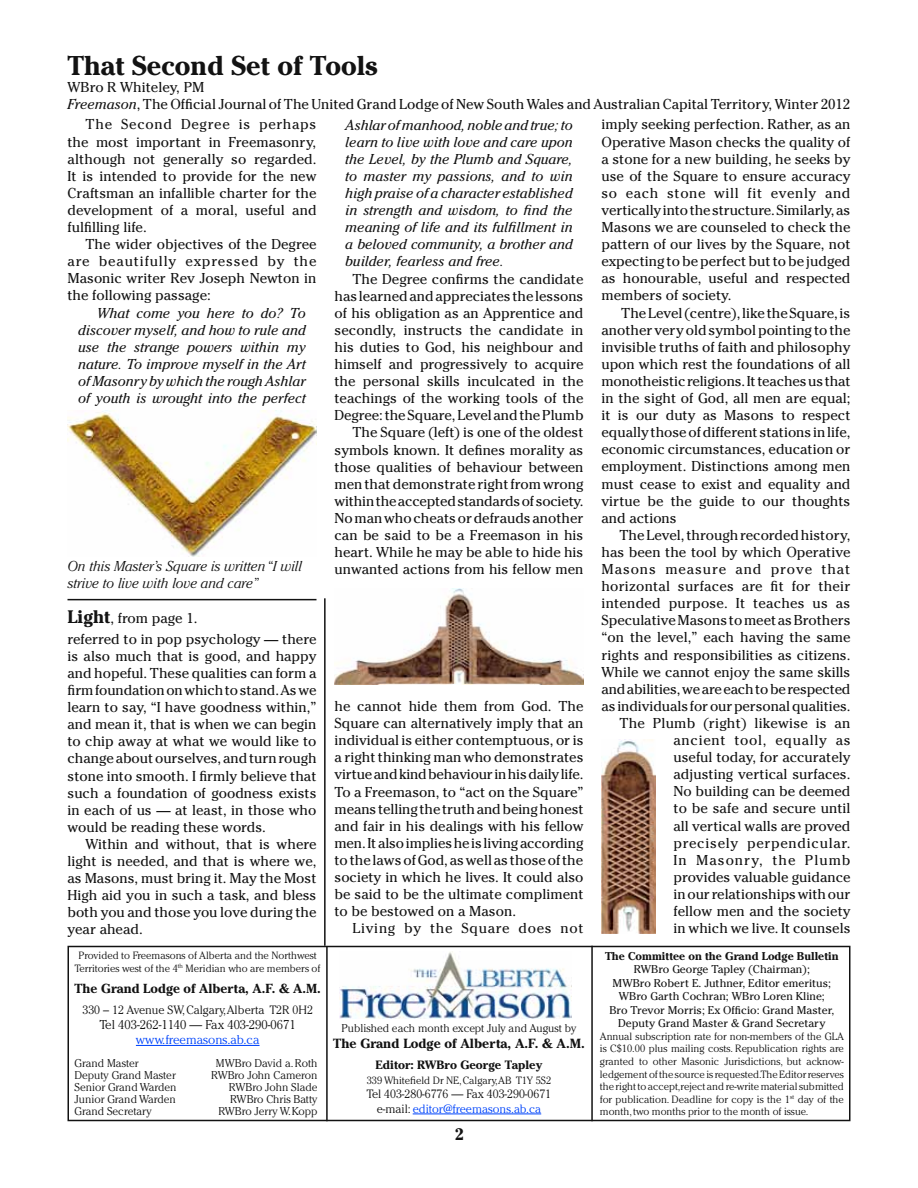
<style>
.page{position:relative;width:918px;height:1188px;background:#fff}
.page>*{position:absolute;margin:0;border:0;box-sizing:border-box;transform-origin:0 0}
.t1{font:700 27px "Cheltenham";color:#121212}
.t2{font:700 16.5px "Cheltenham";color:#121212}
.t3{font:14.25px/17.1px "Cheltenham";color:#121212;text-align:justify}
.t4{font:italic 14.25px/17.1px "Cheltenham";color:#121212;text-align:justify}
.t5{font:italic 300 14.25px/17.1px "Cheltenham";color:#121212}
.t6{font:14.25px "Cheltenham";letter-spacing:.05em;color:#121212}
.t7{font:700 13.2px "Cheltenham";color:#121212}
.t8{font:700 13.05px "Cheltenham";color:#121212}
.t9{font:300 12.75px "Cheltenham";color:#121212}
.t10{font:300 12.75px "Cheltenham";color:#0044fb}
.t11{font:300 12px/14.4px "Cheltenham";color:#121212;text-align:center}
.t12{font:700 12px "Cheltenham";color:#121212}
.t13{font:300 11.25px "Cheltenham";color:#121212}
.t14{font:11.25px/13.5px "Cheltenham";color:#121212;text-align:center}
.t15{font:700 11.25px "Cheltenham";color:#121212}
.t16{font:300 10.5px/12.6px "Cheltenham";color:#121212;text-align:center}
.s1{font-style:italic}
.s2{font-weight:700;font-size:18px}
.s3{color:#0044fb}
</style>
<div class="page">
<div style="left:68px;top:946px;width:782px;height:175px;border:2px solid #121212"></div>
<hr style="left:136px;top:1045px;width:124px;height:1px;background:#0044fb">
<hr style="left:413px;top:1113px;width:128px;height:1px;background:#0044fb">
<hr style="left:326px;top:947px;width:2px;height:174px;background:#121212">
<hr style="left:591px;top:946px;width:2px;height:175px;background:#121212">
<img style="left:339px;top:951px;width:232px;height:68px">
<hr style="left:68px;top:599px;width:248px;height:1px;background:#121212">
<hr style="left:324px;top:598px;width:2px;height:348px;background:#121212">
<img style="left:602px;top:740px;width:54px;height:193px">
<img style="left:334px;top:589px;width:250px;height:95px">
<img style="left:68px;top:410px;width:248px;height:146px">
<h1 class="t1" style="left:68px;top:49px;width:311px">That Second Set of Tools</h1>
<p class="t3" style="left:68px;top:78px;width:784px">WBro R Whiteley, PM<br><span class="s1">Freemason</span>, The Official Journal of The United Grand Lodge of New South Wales and Australian Capital Territory, Winter 2012</p>
<p class="t3" style="left:68px;top:116px;width:251px;text-indent:18px">The Second Degree is perhaps the most important in Freemasonry, although not generally so regarded.<br>It is intended to provide for the new Craftsman an infallible charter for the development of a moral, useful and fulfilling life.</p>
<p class="t3" style="left:68px;top:236px;width:251px;text-indent:18px">The wider objectives of the Degree are beautifully expressed by the Masonic writer Rev Joseph Newton in the following passage:</p>
<p class="t4" style="left:78px;top:304px;width:229px;text-indent:18px">What come you here to do? To discover myself, and how to rule and use the strange powers within my nature. To improve myself in the Art of Masonry by which the rough Ashlar of youth is wrought into the perfect</p>
<p class="t4" style="left:345px;top:116px;width:229px">Ashlar of manhood, noble and true; to learn to live with love and care upon the Level, by the Plumb and Square, to master my passions, and to win high praise of a character established in strength and wisdom, to find the meaning of life and its fulfillment in a beloved community, a brother and builder, fearless and free.</p>
<p class="t3" style="left:335px;top:270px;width:251px;text-align:right">The Degree confirms the candidate has learned and appreciates the lessons of his obligation as an Apprentice and secondly, instructs the candidate in his duties to God, his neighbour and himself and progressively to acquire the personal skills inculcated in the teachings of the working tools of the Degree: the Square, Level and the Plumb The Square (left) is one of the oldest symbols known. It defines morality as those qualities of behaviour between men that demonstrate right from wrong within the accepted standards of society.<br>No man who cheats or defrauds another can be said to be a Freemason in his heart. While he may be able to hide his unwanted actions from his fellow men</p>
<p class="t3" style="left:602px;top:116px;width:251px">imply seeking perfection. Rather, as an Operative Mason checks the quality of a stone for a new building, he seeks by use of the Square to ensure accuracy so each stone will fit evenly and vertically into the structure. Similarly, as Masons we are counseled to check the pattern of our lives by the Square, not expecting to be perfect but to be judged as honourable, useful and respected members of society.</p>
<p class="t3" style="left:602px;top:304px;width:251px;text-indent:20px">The Level (centre), like the Square, is another very old symbol pointing to the invisible truths of faith and philosophy upon which rest the foundations of all monotheistic religions. It teaches us that in the sight of God, all men are equal; it is our duty as Masons to respect equally those of different stations in life, economic circumstances, education or employment. Distinctions among men must cease to exist and equality and virtue be the guide to our thoughts and actions</p>
<p class="t3" style="left:602px;top:526px;width:251px;text-align:right">The Level, through recorded history, has been the tool by which Operative<br>Masons measure and prove that horizontal surfaces are fit for their intended purpose. It teaches us as<br>Speculative Masons to meet as Brothers “on the level,” each having the same rights and responsibilities as citizens.<br>While we cannot enjoy the same skills and abilities, we are each to be respected as individuals for our personal qualities.<br>The Plumb (right) likewise is an ancient tool, equally as<br>useful today, for accurately<br>adjusting vertical surfaces.<br>No building can be deemed<br>to be safe and secure until<br>all vertical walls are proved<br>precisely perpendicular.<br>In Masonry, the Plumb<br>provides valuable guidance<br>in our relationships with our<br>fellow men and the society<br>in which we live. It counsels</p>
<p class="t5" style="left:68px;top:558px;width:236px">On this Master’s Square is written “I will strive to live with love and care”</p>
<p class="t3" style="left:68px;top:610px;width:131px"><span class="s2">Light</span>, from page 1.</p>
<p class="t3" style="left:68px;top:630px;width:251px">referred to in pop psychology — there is also much that is good, and happy and hopeful. These qualities can form a firm foundation on which to stand.As we learn to say, “I have goodness within,” and mean it, that is when we can begin to chip away at what we would like to change about ourselves, and turn rough stone into smooth. I firmly believe that such a foundation of goodness exists in each of us — at least, in those who would be reading these words.</p>
<p class="t3" style="left:68px;top:836px;width:251px;text-indent:18px">Within and without, that is where light is needed, and that is where we, as Masons, must bring it. May the Most High aid you in such a task, and bless both you and those you love during the year ahead.</p>
<p class="t3" style="left:335px;top:698px;width:251px">he cannot hide them from God. The Square can alternatively imply that an individual is either contemptuous, or is a right thinking man who demonstrates virtue and kind behaviour in his daily life.<br>To a Freemason, to “act on the Square” means telling the truth and being honest and fair in his dealings with his fellow men. It also implies he is living according to the laws of God, as well as those of the society in which he lives. It could also be said to be the ultimate compliment to be bestowed on a Mason.</p>
<p class="t6" style="left:352px;top:920px;width:233px">Living by the Square does not</p>
<p class="t16" style="left:75px;top:949px;width:247px">Provided to Freemasons of Alberta and the Northwest<br>Territories west of the 4<sup>th</sup> Meridian who are members of</p>
<p class="t8" style="left:75px;top:980px;width:248px">The Grand Lodge of Alberta, A.F. &amp; A.M.</p>
<p class="t11" style="left:83px;top:1002px;width:232px">330 – 12 Avenue SW, Calgary, Alberta T2R 0H2</p>
<p class="t9" style="left:100px;top:1017px;width:197px">Tel 403-262-1140 — Fax 403-290-0671</p>
<p class="t10" style="left:136px;top:1032px;width:125px">www.freemasons.ab.ca</p>
<p class="t13" style="left:75px;top:1057px;width:66px">Grand Master</p>
<p class="t13" style="left:216px;top:1057px;width:103px">MWBro David a. Roth</p>
<p class="t13" style="left:75px;top:1069px;width:103px">Deputy Grand Master</p>
<p class="t13" style="left:211px;top:1069px;width:108px">RWBro John Cameron</p>
<p class="t13" style="left:75px;top:1081px;width:104px">Senior Grand Warden</p>
<p class="t13" style="left:229px;top:1081px;width:90px">RWBro John Slade</p>
<p class="t13" style="left:75px;top:1093px;width:103px">Junior Grand Warden</p>
<p class="t13" style="left:230px;top:1093px;width:89px">RWBro Chris Batty</p>
<p class="t13" style="left:75px;top:1105px;width:79px">Grand Secretary</p>
<p class="t13" style="left:218px;top:1105px;width:101px">RWBro Jerry W. Kopp</p>
<p class="t13" style="left:341px;top:1021px;width:237px">Published each month except July and August by</p>
<p class="t7" style="left:333px;top:1035px;width:253px">The Grand Lodge of Alberta, A.F. &amp; A.M.</p>
<p class="t12" style="left:376px;top:1058px;width:168px">Editor: RWBro George Tapley</p>
<p class="t16" style="left:367px;top:1074px;width:186px">339 Whitefield Dr NE, Calgary, AB T1Y 5S2</p>
<p class="t11" style="left:367px;top:1087px;width:186px">Tel 403-280-6776 — Fax 403-290-0671 e-mail: <span class="s3">editor@freemasons.ab.ca</span></p>
<p class="t2" style="left:454px;top:1124px;width:11px">2</p>
<p class="t15" style="left:605px;top:949px;width:235px">The Committee on the Grand Lodge Bulletin</p>
<p class="t14" style="left:609px;top:963px;width:227px">RWBro George Tapley (Chairman);<br>MWBro Robert E. Juthner, Editor emeritus; WBro Garth Cochran; WBro Loren Kline; Bro Trevor Morris; Ex Officio: Grand Master, Deputy Grand Master &amp; Grand Secretary</p>
<p class="t16" style="left:600px;top:1030px;width:246px;text-align:justify">Annual subscription rate for non-members of the GLA is C$10.00 plus mailing costs. Republication rights are granted to other Masonic Jurisdictions, but acknow&shy;ledgement of the source is requested.The Editor reserves the right to accept,reject and re-write material submitted for publication. Deadline for copy is the 1<sup>st</sup> day of the month, two months prior to the month of issue.</p>
</div>
